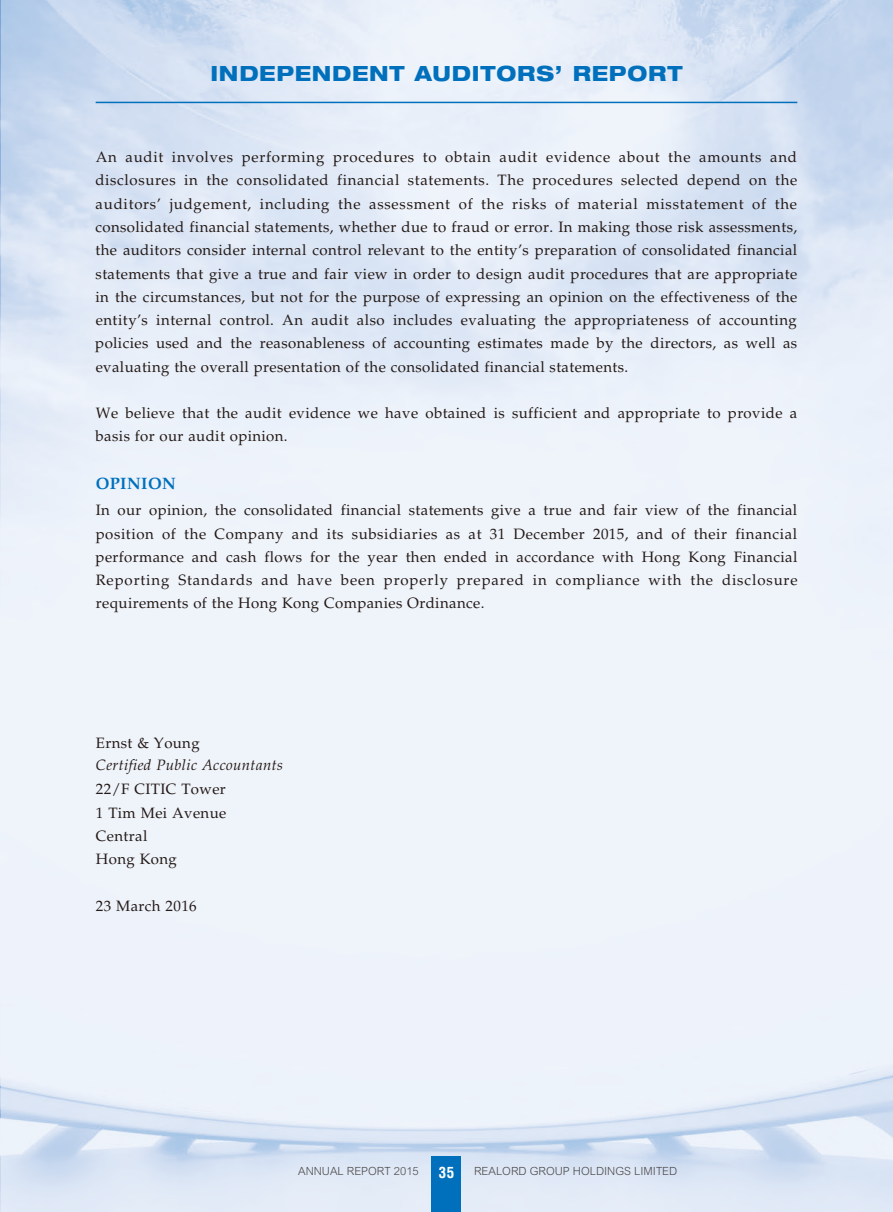
<style>
.page{position:relative;width:893px;height:1212px;background:#fff}
.page>*{position:absolute;margin:0;border:0;box-sizing:border-box;transform-origin:0 0}
.t1{font:800 expanded 21px "Helvetica Neue LT Std";letter-spacing:.04em;color:#0070bd;scale:.95 1}
.t2{font:700 16.5px "Palatino LT Std";letter-spacing:.025em;color:#0070bd}
.t3{font:15px/23.2px "Palatino LT Std";letter-spacing:.025em;color:#231916;text-align:justify}
.t4{font:italic 15px "Palatino LT Std";letter-spacing:.025em;color:#231916}
.t5{font:700 condensed 15px "Helvetica LT Std";color:#fff}
.t6{font:300 11.25px "Arial MT Std";color:#4d4a4a}
</style>
<div class="page">
<img style="left:0;top:0;width:893px;height:1212px">
<hr style="left:96px;top:102px;width:701px;height:1px;background:#0070bd">
<div style="left:432px;top:1157px;width:29px;height:55px;background:#0070bd"></div>
<h1 class="t1" style="left:210px;top:60px;width:498px">INDEPENDENT AUDITORS’ REPORT</h1>
<p class="t3" style="left:95px;top:146px;width:703px">An audit involves performing procedures to obtain audit evidence about the amounts and disclosures in the consolidated financial statements. The procedures selected depend on the auditors’ judgement, including the assessment of the risks of material misstatement of the consolidated financial statements, whether due to fraud or error. In making those risk assessments, the auditors consider internal control relevant to the entity’s preparation of consolidated financial statements that give a true and fair view in order to design audit procedures that are appropriate in the circumstances, but not for the purpose of expressing an opinion on the effectiveness of the entity’s internal control. An audit also includes evaluating the appropriateness of accounting policies used and the reasonableness of accounting estimates made by the directors, as well as evaluating the overall presentation of the consolidated financial statements.</p>
<p class="t3" style="left:96px;top:402px;width:703px">We believe that the audit evidence we have obtained is sufficient and appropriate to provide a basis for our audit opinion.</p>
<p class="t2" style="left:96px;top:474px;width:82px">OPINION</p>
<p class="t3" style="left:96px;top:499px;width:703px">In our opinion, the consolidated financial statements give a true and fair view of the financial position of the Company and its subsidiaries as at 31 December 2015, and of their financial performance and cash flows for the year then ended in accordance with Hong Kong Financial Reporting Standards and have been properly prepared in compliance with the disclosure requirements of the Hong Kong Companies Ordinance.</p>
<p class="t3" style="left:96px;top:731px;width:105px">Ernst &amp; Young</p>
<p class="t4" style="left:96px;top:756px;width:188px">Certified Public Accountants</p>
<p class="t3" style="left:96px;top:778px;width:132px;text-align:left">22/F CITIC Tower<br>1 Tim Mei Avenue<br>Central<br>Hong Kong</p>
<p class="t3" style="left:96px;top:894px;width:102px">23 March 2016</p>
<p class="t5" style="left:439px;top:1163px;width:17px">35</p>
<p class="t6" style="left:298px;top:1164px;width:122px">ANNUAL REPORT 2015</p>
<p class="t6" style="left:474px;top:1164px;width:186px">REALORD GROUP HOLDINGS LI MITED</p>
</div>
